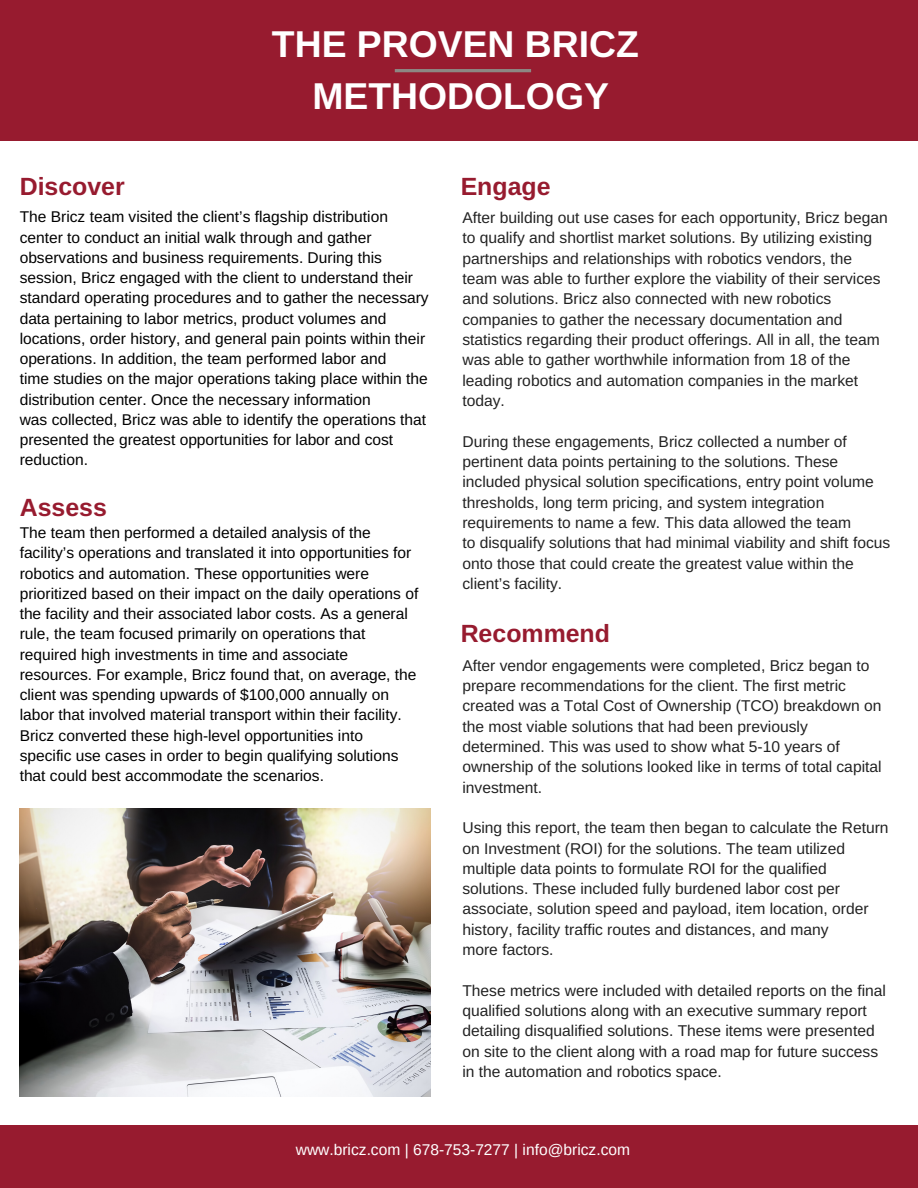
<style>
.page{position:relative;width:918px;height:1188px;background:#fff}
.page>*{position:absolute;margin:0;border:0;box-sizing:border-box;transform-origin:0 0}
.t1{font:700 37.35px/51.8px "Arimo";color:#fff;text-align:center}
.t2{font:700 24.9px "Arimo";color:#971b2f}
.t3{font:15.6px/20.4px "Arimo";color:#222}
.t4{font:15.6px/20.2px "Arimo";color:#000}
.t5{font:15.6px "Arimo";color:#fff}
</style>
<div class="page">
<div style="left:0;top:1125px;width:918px;height:63px;background:#971b2f"></div>
<div style="left:0;top:0;width:918px;height:141px;background:#971b2f"></div>
<svg style="left:395px;top:69px;width:136px;height:3px"></svg>
<img style="left:20px;top:808px;width:410px;height:288px">
<h1 class="t1" style="left:272px;top:18px;width:369px">THE PROVEN BRICZ<br>METHODOLOGY</h1>
<h2 class="t2" style="left:20px;top:172px;width:107px">Discover</h2>
<p class="t4" style="left:20px;top:207px;width:411px">The Bricz team visited the client’s flagship distribution center to conduct an initial walk through and gather observations and business requirements. During this session, Bricz engaged with the client to understand their standard operating procedures and to gather the necessary data pertaining to labor metrics, product volumes and locations, order history, and general pain points within their operations. In addition, the team performed labor and<br>time studies on the major operations taking place within the distribution center. Once the necessary information<br>was collected, Bricz was able to identify the operations that presented the greatest opportunities for labor and cost reduction.</p>
<h2 class="t2" style="left:20px;top:493px;width:89px">Assess</h2>
<p class="t4" style="left:20px;top:522px;width:400px">The team then performed a detailed analysis of the facility’s operations and translated it into opportunities for robotics and automation. These opportunities were prioritized based on their impact on the daily operations of the facility and their associated labor costs. As a general rule, the team focused primarily on operations that required high investments in time and associate resources. For example, Bricz found that, on average, the client was spending upwards of $100,000 annually on labor that involved material transport within their facility.<br>Bricz converted these high-level opportunities into specific use cases in order to begin qualifying solutions that could best accommodate the scenarios.</p>
<h2 class="t2" style="left:461px;top:172px;width:91px">Engage</h2>
<p class="t3" style="left:462px;top:207px;width:427px">After building out use cases for each opportunity, Bricz began to qualify and shortlist market solutions. By utilizing existing partnerships and relationships with robotics vendors, the team was able to further explore the viability of their services and solutions. Bricz also connected with new robotics companies to gather the necessary documentation and statistics regarding their product offerings. All in all, the team was able to gather worthwhile information from 18 of the leading robotics and automation companies in the market today.</p>
<p class="t3" style="left:462px;top:431px;width:429px">During these engagements, Bricz collected a number of pertinent data points pertaining to the solutions. These included physical solution specifications, entry point volume thresholds, long term pricing, and system integration requirements to name a few. This data allowed the team<br>to disqualify solutions that had minimal viability and shift focus onto those that could create the greatest value within the client’s facility.</p>
<h2 class="t2" style="left:461px;top:620px;width:151px">Recommend</h2>
<p class="t3" style="left:462px;top:655px;width:421px">After vendor engagements were completed, Bricz began to prepare recommendations for the client. The first metric created was a Total Cost of Ownership (TCO) breakdown on the most viable solutions that had been previously determined. This was used to show what 5-10 years of ownership of the solutions looked like in terms of total capital investment.</p>
<p class="t3" style="left:462px;top:818px;width:428px">Using this report, the team then began to calculate the Return on Investment (ROI) for the solutions. The team utilized multiple data points to formulate ROI for the qualified solutions. These included fully burdened labor cost per associate, solution speed and payload, item location, order history, facility traffic routes and distances, and many<br>more factors.</p>
<p class="t3" style="left:462px;top:980px;width:425px">These metrics were included with detailed reports on the final qualified solutions along with an executive summary report detailing disqualified solutions. These items were presented on site to the client along with a road map for future success in the automation and robotics space.</p>
<p class="t5" style="left:296px;top:1141px;width:336px">www.bricz.com | 678-753-7277 | info@bricz.com</p>
</div>
